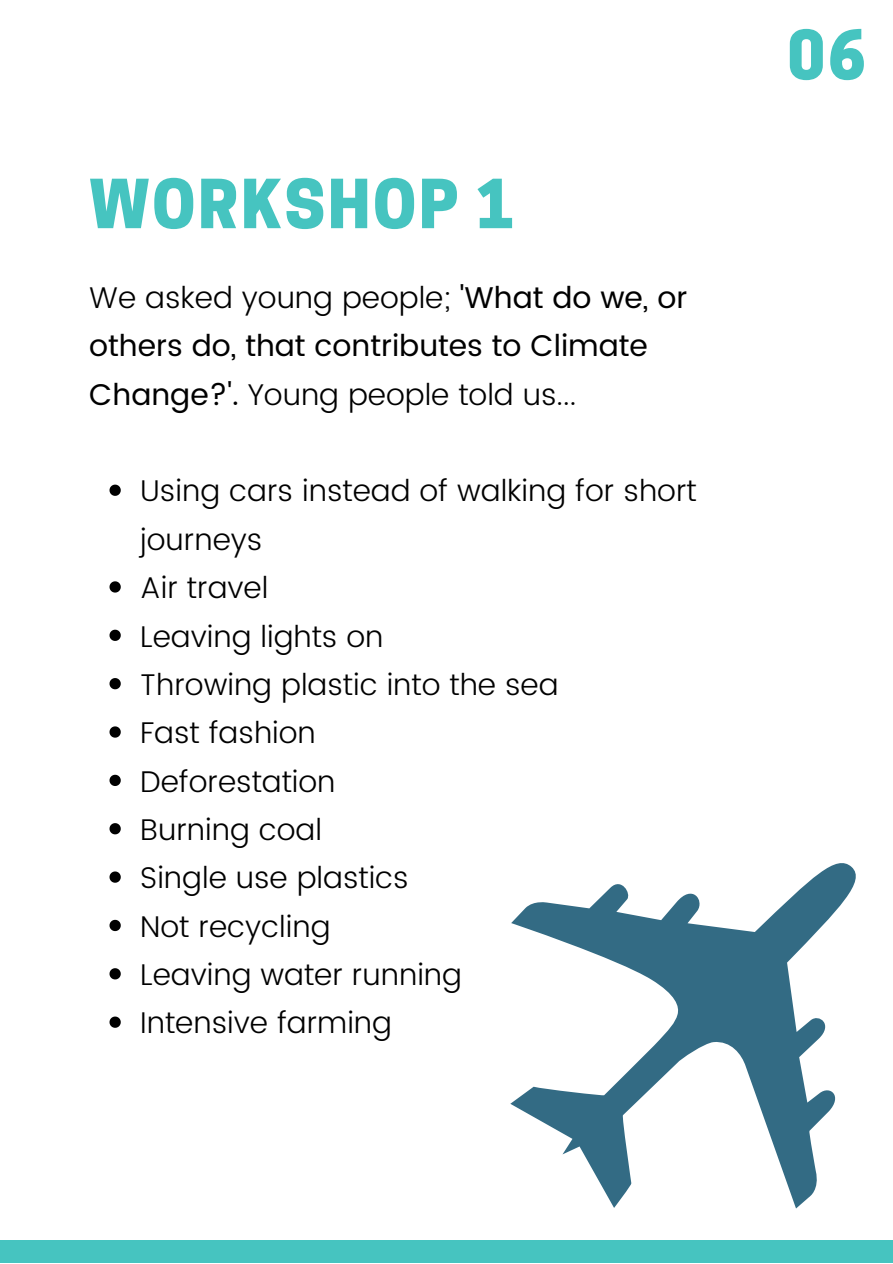
<style>
.page{position:relative;width:893px;height:1264px;background:#fff}
.page>*{position:absolute;margin:0;border:0;box-sizing:border-box;transform-origin:0 0}
.t1{font:800 63.45px "Cooper Hewitt";letter-spacing:.04em;color:#46c4c0}
.t2{font:300 30px/48.3px "Poppins";color:#000}
.t3{font:30px/48.3px "Poppins";color:#000}
.s1{font-weight:300}
</style>
<div class="page">
<svg style="left:109px;top:484px;width:12px;height:12px"></svg>
<svg style="left:109px;top:581px;width:12px;height:11px"></svg>
<svg style="left:109px;top:629px;width:12px;height:12px"></svg>
<svg style="left:109px;top:678px;width:12px;height:11px"></svg>
<svg style="left:109px;top:726px;width:12px;height:11px"></svg>
<svg style="left:109px;top:774px;width:12px;height:12px"></svg>
<svg style="left:109px;top:823px;width:12px;height:11px"></svg>
<svg style="left:109px;top:871px;width:12px;height:11px"></svg>
<svg style="left:109px;top:919px;width:12px;height:12px"></svg>
<svg style="left:109px;top:968px;width:12px;height:11px"></svg>
<svg style="left:109px;top:1016px;width:12px;height:11px"></svg>
<div style="left:0;top:1240px;width:892px;height:22px;background:#46c4c0"></div>
<svg style="left:510px;top:863px;width:346px;height:345px"></svg>
<h1 class="t1" style="left:89px;top:180px;width:426px">WORKSHOP 1</h1>
<p class="t3" style="left:89px;top:273px;width:599px"><span class="s1">We asked young people;</span> 'What do we, or others do, that contributes to Climate<br>Change?'. <span class="s1">Young people told us...</span></p>
<p class="t2" style="left:140px;top:467px;width:558px">Using cars instead of walking for short journeys<br>Air travel<br>Leaving lights on<br>Throwing plastic into the sea<br>Fast fashion<br>Deforestation<br>Burning coal<br>Single use plastics<br>Not recycling<br>Leaving water running<br>Intensive farming</p>
<h1 class="t1" style="left:787px;top:32px;width:80px">06</h1>
</div>
